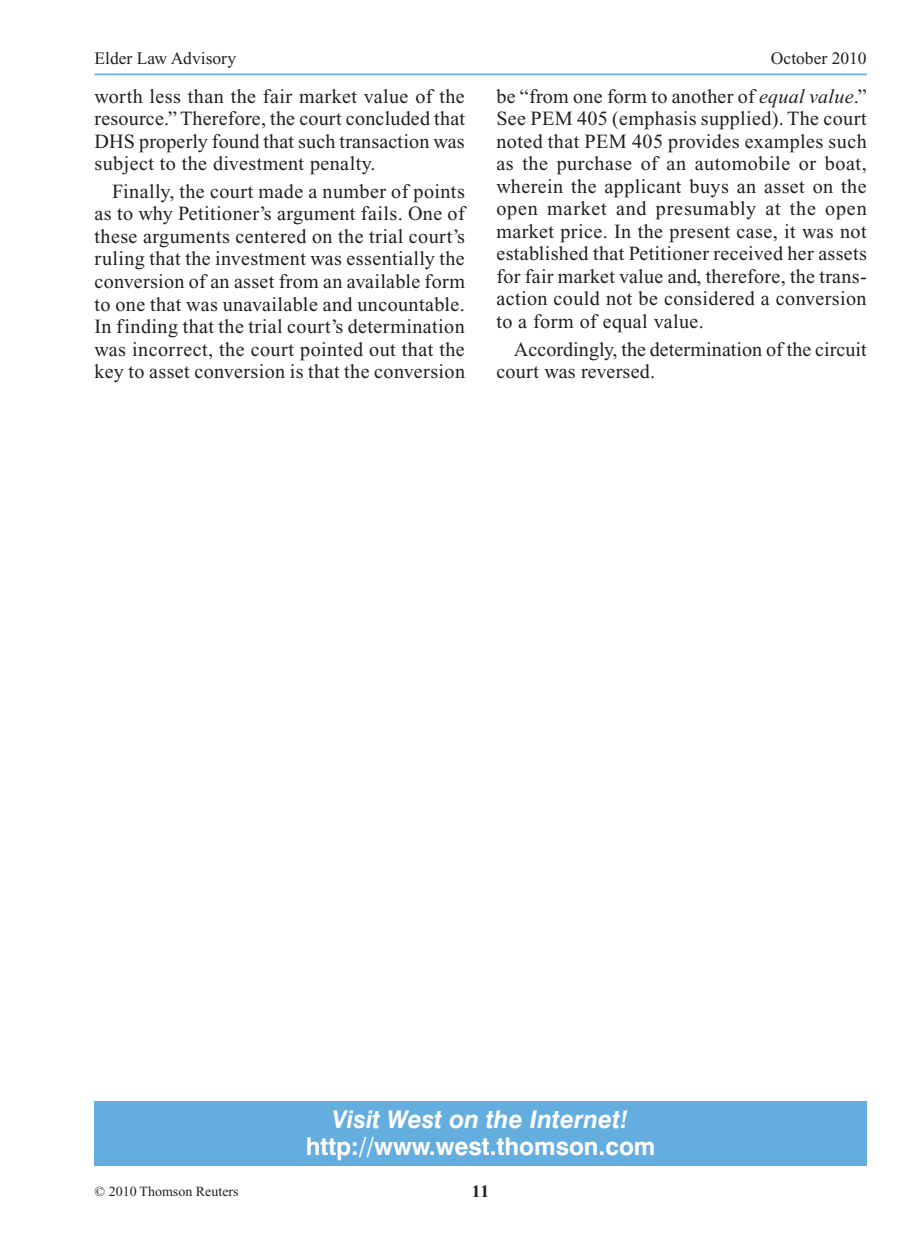
<style>
.page{position:relative;width:914px;height:1260px;background:#fff}
.page>*{position:absolute;margin:0;border:0;box-sizing:border-box;transform-origin:0 0}
.t1{font:700 24.5px "Swiss 721 BT";color:#fff}
.t2{font:italic 700 24.5px "Swiss 721 BT";color:#fff}
.t3{font:20.12px/22.6px "Times New Roman";letter-spacing:.02em;color:#231f20;text-align:justify}
.t4{font:20.12px/22.6px "Times New Roman";color:#231f20}
.t5{font:17.5px "Times New Roman";color:#231f20}
.t6{font:700 17.5px "Times New Roman";color:#231f20}
.t7{font:14px "Times New Roman";color:#231f20}
.s1{font-style:italic}
</style>
<div class="page">
<hr style="left:94px;top:74px;width:772px;height:1px;background:#64addf">
<div style="left:94px;top:1101px;width:772px;height:65px;background:#64addf"></div>
<p class="t5" style="left:94px;top:48px;width:143px">Elder Law Advisory</p>
<p class="t5" style="left:771px;top:48px;width:97px">October 2010</p>
<p class="t3" style="left:94px;top:85px;width:372px">worth less than the fair market value of the resource.” Therefore, the court concluded that DHS properly found that such transaction was subject to the divestment penalty.</p>
<p class="t3" style="left:94px;top:180px;width:372px;text-indent:18px">Finally, the court made a number of points as to why Petitioner’s argument fails. One of these arguments centered on the trial court’s ruling that the investment was essentially the conversion of an asset from an available form to one that was unavailable and uncountable.<br>In finding that the trial court’s determination was incorrect, the court pointed out that the key to asset conversion is that the conversion</p>
<p class="t3" style="left:496px;top:85px;width:372px">be “from one form to another of <span class="s1">equal value</span>.” See PEM 405 (emphasis supplied). The court noted that PEM 405 provides examples such as the purchase of an automobile or boat, wherein the applicant buys an asset on the open market and presumably at the open market price. In the present case, it was not established that Petitioner received her assets for fair market value and, therefore, the trans&shy;action could not be considered a conversion to a form of equal value.</p>
<p class="t4" style="left:496px;top:338px;width:372px;text-indent:18px">Accordingly, the determination of the circuit court was reversed.</p>
<p class="t7" style="left:94px;top:1184px;width:146px">© 2010 Thomson Reuters</p>
<p class="t2" style="left:333px;top:1105px;width:297px">Visit West on the Internet!</p>
<p class="t1" style="left:306px;top:1131px;width:351px">http://www.west.thomson.com</p>
<p class="t6" style="left:472px;top:1182px;width:19px">11</p>
</div>
